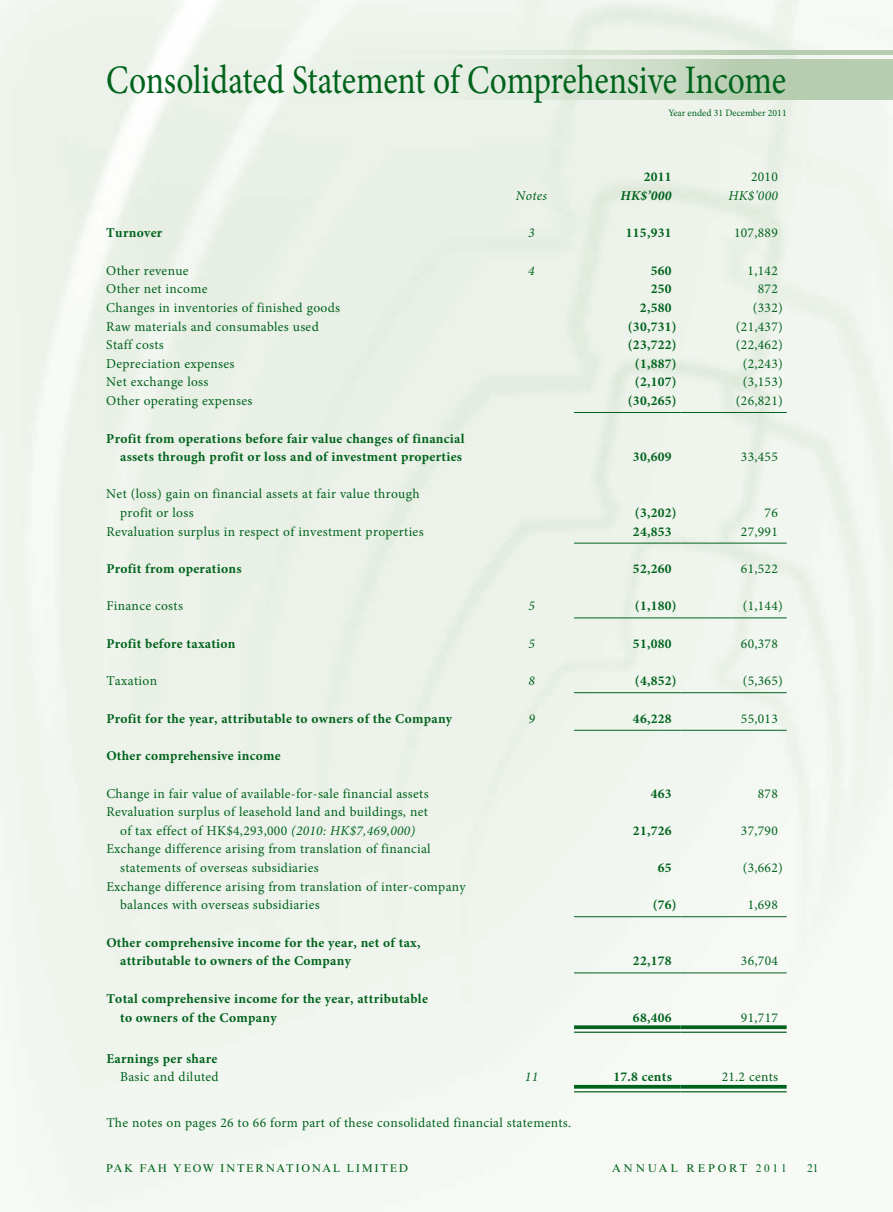
<style>
.page{position:relative;width:893px;height:1212px;background:#fff}
.page>*{position:absolute;margin:0;border:0;box-sizing:border-box;transform-origin:0 0}
.t1{font:40.5px "Minion Pro";letter-spacing:-.01em;color:#00631c;scale:.83 1}
.t2{font:13.5px/18.6px "Minion Pro";letter-spacing:.025em;color:#00631c}
.t3{font:700 13.5px/18.6px "Minion Pro";letter-spacing:.02em;color:#00631c}
.t4{font:italic 13.5px "Minion Pro";letter-spacing:.025em;color:#00631c}
.t5{font:italic 700 13.5px "Minion Pro";color:#00631c}
.t6{font:11.25px "Times New Roman MT Std";letter-spacing:.15em;color:#00631c}
.t7{font:11.25px "Times New Roman MT Std";letter-spacing:.25em;color:#00631c}
.t8{font:9.75px "Minion Pro";color:#00631c}
.s1{font-style:italic}
</style>
<div class="page">
<svg style="left:0;top:60px;width:893px;height:40px;background:#dbe6d8"></svg>
<svg style="left:0;top:50px;width:893px;height:4px;background:#dce7d8"></svg>
<svg style="left:574px;top:1029px;width:106px;height:1px"></svg>
<svg style="left:680px;top:1029px;width:107px;height:2px"></svg>
<svg style="left:574px;top:1025px;width:106px;height:4px"></svg>
<hr style="left:574px;top:1031px;width:106px;height:2px;background:#00631c">
<svg style="left:680px;top:1025px;width:107px;height:4px"></svg>
<hr style="left:680px;top:1031px;width:107px;height:2px;background:#00631c">
<hr style="left:574px;top:972px;width:106px;height:1px;background:#00631c">
<hr style="left:680px;top:972px;width:107px;height:1px;background:#00631c">
<hr style="left:574px;top:916px;width:106px;height:1px;background:#00631c">
<hr style="left:680px;top:916px;width:107px;height:1px;background:#00631c">
<hr style="left:574px;top:730px;width:106px;height:1px;background:#00631c">
<hr style="left:680px;top:730px;width:107px;height:1px;background:#00631c">
<hr style="left:574px;top:692px;width:106px;height:1px;background:#00631c">
<hr style="left:680px;top:692px;width:107px;height:1px;background:#00631c">
<hr style="left:574px;top:617px;width:106px;height:1px;background:#00631c">
<hr style="left:680px;top:617px;width:107px;height:1px;background:#00631c">
<hr style="left:574px;top:543px;width:106px;height:1px;background:#00631c">
<hr style="left:680px;top:543px;width:107px;height:1px;background:#00631c">
<hr style="left:574px;top:412px;width:106px;height:1px;background:#00631c">
<hr style="left:680px;top:412px;width:107px;height:1px;background:#00631c">
<svg style="left:574px;top:1085px;width:106px;height:4px"></svg>
<hr style="left:574px;top:1091px;width:106px;height:1px;background:#00631c">
<svg style="left:680px;top:1085px;width:107px;height:4px"></svg>
<hr style="left:680px;top:1091px;width:107px;height:1px;background:#00631c">
<h1 class="t1" style="left:106px;top:53px;width:821px">Consolidated Statement of Comprehensive Income</h1>
<p class="t8" style="left:668px;top:106px;width:120px">Year ended 31 December 2011</p>
<p class="t3" style="left:644px;top:167px;width:29px">2011</p>
<p class="t2" style="left:751px;top:168px;width:28px">2010</p>
<p class="t4" style="left:516px;top:186px;width:33px">Notes</p>
<p class="t5" style="left:620px;top:186px;width:53px">HK$’000</p>
<p class="t4" style="left:728px;top:186px;width:51px">HK$’000</p>
<p class="t3" style="left:106px;top:223px;width:58px">Turnover</p>
<p class="t4" style="left:528px;top:223px;width:8px">3</p>
<p class="t3" style="left:626px;top:223px;width:47px">115,931</p>
<p class="t2" style="left:734px;top:223px;width:45px">107,889</p>
<p class="t2" style="left:106px;top:261px;width:84px">Other revenue</p>
<p class="t4" style="left:528px;top:261px;width:8px">4</p>
<p class="t3" style="left:651px;top:261px;width:22px">560</p>
<p class="t2" style="left:748px;top:261px;width:32px">1,142</p>
<p class="t2" style="left:106px;top:280px;width:103px">Other net income</p>
<p class="t3" style="left:651px;top:280px;width:22px">250</p>
<p class="t2" style="left:758px;top:280px;width:22px">872</p>
<p class="t2" style="left:106px;top:298px;width:235px">Changes in inventories of finished goods</p>
<p class="t3" style="left:640px;top:298px;width:33px">2,580</p>
<p class="t2" style="left:753px;top:298px;width:32px">(332)</p>
<p class="t2" style="left:106px;top:317px;width:214px">Raw materials and consumables used</p>
<p class="t3" style="left:628px;top:317px;width:50px">(30,731)</p>
<p class="t2" style="left:736px;top:317px;width:48px">(21,437)</p>
<p class="t2" style="left:106px;top:336px;width:59px">Staff costs</p>
<p class="t3" style="left:628px;top:335px;width:50px">(23,722)</p>
<p class="t2" style="left:736px;top:336px;width:48px">(22,462)</p>
<p class="t2" style="left:106px;top:354px;width:130px">Depreciation expenses</p>
<p class="t3" style="left:635px;top:354px;width:43px">(1,887)</p>
<p class="t2" style="left:743px;top:354px;width:42px">(2,243)</p>
<p class="t2" style="left:106px;top:373px;width:104px">Net exchange loss</p>
<p class="t3" style="left:635px;top:373px;width:43px">(2,107)</p>
<p class="t2" style="left:743px;top:373px;width:42px">(3,153)</p>
<p class="t2" style="left:106px;top:391px;width:148px">Other operating expenses</p>
<p class="t3" style="left:628px;top:391px;width:50px">(30,265)</p>
<p class="t2" style="left:736px;top:391px;width:48px">(26,821)</p>
<p class="t3" style="left:106px;top:429px;width:360px;text-align:right">Profit from operations before fair value changes of financial assets through profit or loss and of investment properties</p>
<p class="t3" style="left:633px;top:447px;width:40px">30,609</p>
<p class="t2" style="left:741px;top:448px;width:39px">33,455</p>
<p class="t2" style="left:120px;top:485px;width:301px;text-indent:-14px">Net (loss) gain on financial assets at fair value through profit or loss</p>
<p class="t3" style="left:635px;top:503px;width:43px">(3,202)</p>
<p class="t2" style="left:765px;top:503px;width:15px">76</p>
<p class="t2" style="left:106px;top:522px;width:319px">Revaluation surplus in respect of investment properties</p>
<p class="t3" style="left:633px;top:522px;width:40px">24,853</p>
<p class="t2" style="left:741px;top:522px;width:39px">27,991</p>
<p class="t3" style="left:106px;top:559px;width:137px">Profit from operations</p>
<p class="t3" style="left:633px;top:559px;width:40px">52,260</p>
<p class="t2" style="left:741px;top:560px;width:39px">61,522</p>
<p class="t2" style="left:106px;top:597px;width:78px">Finance costs</p>
<p class="t4" style="left:528px;top:597px;width:8px">5</p>
<p class="t3" style="left:635px;top:597px;width:43px">(1,180)</p>
<p class="t2" style="left:743px;top:597px;width:42px">(1,144)</p>
<p class="t3" style="left:106px;top:634px;width:131px">Profit before taxation</p>
<p class="t4" style="left:528px;top:634px;width:8px">5</p>
<p class="t3" style="left:633px;top:634px;width:40px">51,080</p>
<p class="t2" style="left:741px;top:634px;width:39px">60,378</p>
<p class="t2" style="left:106px;top:672px;width:52px">Taxation</p>
<p class="t4" style="left:528px;top:672px;width:8px">8</p>
<p class="t3" style="left:635px;top:671px;width:43px">(4,852)</p>
<p class="t2" style="left:743px;top:672px;width:42px">(5,365)</p>
<p class="t3" style="left:106px;top:709px;width:347px">Profit for the year, attributable to owners of the Company</p>
<p class="t4" style="left:528px;top:709px;width:8px">9</p>
<p class="t3" style="left:633px;top:709px;width:40px">46,228</p>
<p class="t2" style="left:741px;top:709px;width:39px">55,013</p>
<p class="t3" style="left:106px;top:747px;width:176px">Other comprehensive income</p>
<p class="t2" style="left:106px;top:784px;width:324px">Change in fair value of available-for-sale financial assets</p>
<p class="t3" style="left:651px;top:784px;width:22px">463</p>
<p class="t2" style="left:758px;top:784px;width:22px">878</p>
<p class="t2" style="left:106px;top:803px;width:323px;text-align:center">Revaluation surplus of leasehold land and buildings, net of tax effect of HK$4,293,000 <span class="s1">(2010: HK$7,469,000)</span></p>
<p class="t3" style="left:633px;top:821px;width:40px">21,726</p>
<p class="t2" style="left:741px;top:821px;width:39px">37,790</p>
<p class="t2" style="left:120px;top:840px;width:312px;text-indent:-14px">Exchange difference arising from translation of financial statements of overseas subsidiaries</p>
<p class="t2" style="left:120px;top:877px;width:347px;text-indent:-14px">Exchange difference arising from translation of inter-company balances with overseas subsidiaries</p>
<p class="t3" style="left:120px;top:933px;width:302px;text-indent:-14px">Other comprehensive income for the year, net of tax, attributable to owners of the Company</p>
<p class="t3" style="left:120px;top:989px;width:309px;text-indent:-14px">Total comprehensive income for the year, attributable to owners of the Company</p>
<p class="t3" style="left:658px;top:858px;width:15px">65</p>
<p class="t2" style="left:743px;top:858px;width:42px">(3,662)</p>
<p class="t3" style="left:653px;top:895px;width:25px">(76)</p>
<p class="t2" style="left:748px;top:896px;width:32px">1,698</p>
<p class="t3" style="left:633px;top:952px;width:40px">22,178</p>
<p class="t2" style="left:741px;top:952px;width:39px">36,704</p>
<p class="t3" style="left:633px;top:1008px;width:40px">68,406</p>
<p class="t2" style="left:741px;top:1008px;width:39px">91,717</p>
<p class="t3" style="left:106px;top:1049px;width:113px">Earnings per share</p>
<p class="t2" style="left:120px;top:1068px;width:100px">Basic and diluted</p>
<p class="t4" style="left:525px;top:1068px;width:15px">11</p>
<p class="t3" style="left:613px;top:1067px;width:60px">17.8 cents</p>
<p class="t2" style="left:722px;top:1068px;width:58px">21.2 cents</p>
<p class="t2" style="left:106px;top:1113px;width:466px">The notes on pages 26 to 66 form part of these consolidated financial statements.</p>
<p class="t6" style="left:106px;top:1162px;width:303px">PAK FAH YEOW INTERNATIONAL LIMITED</p>
<p class="t7" style="left:612px;top:1162px;width:176px">ANNUAL REPORT 2011</p>
<p class="t6" style="left:807px;top:1162px;width:13px">21</p>
</div>
